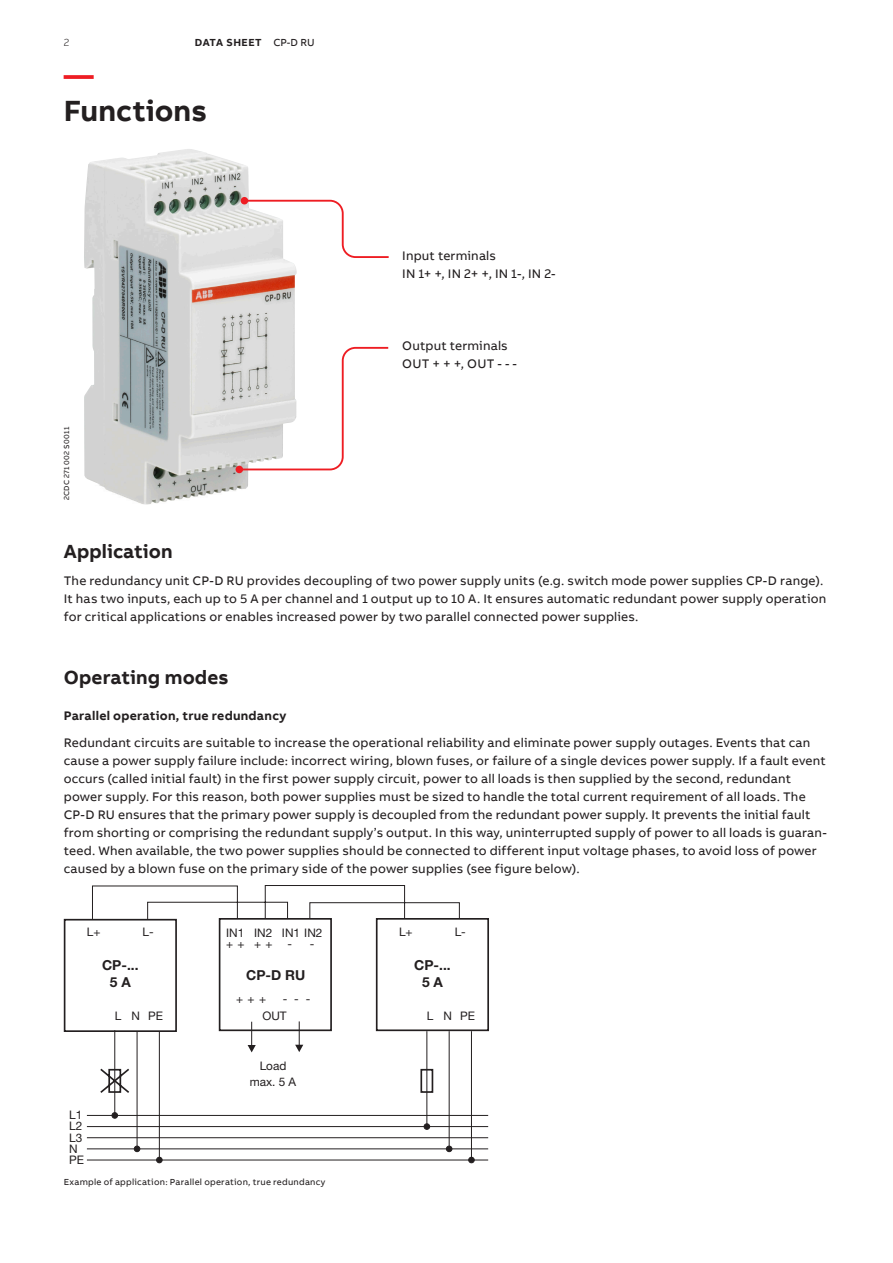
<style>
.page{position:relative;width:893px;height:1263px;background:#fff}
.page>*{position:absolute;margin:0;border:0;box-sizing:border-box;transform-origin:0 0}
.Subheadline_M_20pt_2{font:700 30px "AB Bvoice";color:#231f20}
.Subheadline_M_20pt_2-2{font:700 30px "AB Bvoice";color:#ee1d23}
.Headline_S_13pt_18pt{font:700 19.5px "AB Bvoice";letter-spacing:.005em;color:#231f20}
.t1{font:700 13.8px/16.5px "Helvetica Neue LT";color:#231f20;text-align:center}
.Copytext_8_5pt_12pt{font:12.75px/18px "AB Bvoice";letter-spacing:.015em;color:#231f20}
.Headline_S_13pt_18pt-2{font:700 12.75px "AB Bvoice";letter-spacing:.02em;color:#231f20}
.t2{font:11.85px/11.1px "Helvetica Neue LT";color:#231f20}
.t3{font:700 10.5px "AB Bvoice";letter-spacing:.05em;color:#231f20}
.t4{font:300 10.5px "AB Bvoice";color:#231f20}
.Caption_6pt_8pt{font:9px "AB Bvoice";letter-spacing:.025em;color:#231f20}
.Picture_no_5pt_6pt{font:7.5px "AB Bvoice";letter-spacing:.035em;color:#231f20}
.s1{font-weight:400}
</style>
<div class="page">
<div style="left:64px;top:919px;width:113px;height:113px;border:2px solid #231f20"></div>
<svg style="left:92px;top:885px;width:397px;height:167px"></svg>
<hr style="left:87px;top:1115px;width:401px;height:1px;background:#231f20">
<hr style="left:87px;top:1126px;width:401px;height:1px;background:#231f20">
<hr style="left:87px;top:1137px;width:401px;height:1px;background:#231f20">
<hr style="left:87px;top:1148px;width:401px;height:1px;background:#231f20">
<hr style="left:87px;top:1159px;width:401px;height:1px;background:#231f20">
<div style="left:420px;top:1069px;width:13px;height:24px;border:2px solid #231f20"></div>
<hr style="left:114px;top:1030px;width:1px;height:85px;background:#231f20">
<hr style="left:426px;top:1031px;width:1px;height:95px;background:#231f20">
<hr style="left:137px;top:1031px;width:1px;height:118px;background:#231f20">
<hr style="left:159px;top:1031px;width:1px;height:129px;background:#231f20">
<hr style="left:449px;top:1031px;width:1px;height:118px;background:#231f20">
<hr style="left:471px;top:1031px;width:1px;height:129px;background:#231f20">
<svg style="left:112px;top:1112px;width:6px;height:6px"></svg>
<svg style="left:134px;top:1146px;width:6px;height:6px"></svg>
<div style="left:156px;top:1157px;width:7px;height:6px;border:1px solid #231f20;border-radius:50%"></div>
<svg style="left:446px;top:1146px;width:6px;height:6px"></svg>
<div style="left:468px;top:1157px;width:7px;height:6px;border:1px solid #231f20;border-radius:50%"></div>
<div style="left:424px;top:1123px;width:6px;height:7px;border:1px solid #231f20;border-radius:50%"></div>
<svg style="left:100px;top:1067px;width:29px;height:28px"></svg>
<img style="left:84px;top:149px;width:213px;height:355px">
<svg style="left:243px;top:199px;width:146px;height:60px"></svg>
<div style="left:241px;top:197px;width:7px;height:7px;background:#ee1d23;border-radius:50%"></div>
<svg style="left:237px;top:346px;width:152px;height:125px"></svg>
<div style="left:236px;top:466px;width:7px;height:7px;background:#ee1d23;border-radius:50%"></div>
<p class="t4" style="left:64px;top:37px;width:7px">2</p>
<p class="t3" style="left:195px;top:36px;width:121px">DATA SHEET <span class="s1">CP-D RU</span></p>
<p class="Subheadline_M_20pt_2-2" style="left:64px;top:56px;width:31px">—</p>
<p class="Subheadline_M_20pt_2" style="left:64px;top:92px;width:145px">Functions</p>
<p class="Picture_no_5pt_6pt" style="left:62px;top:500px;width:75px;rotate:-90deg">2CDC 271 002 S0011</p>
<p class="Copytext_8_5pt_12pt" style="left:402px;top:247px;width:95px">Input terminals</p>
<p class="Copytext_8_5pt_12pt" style="left:402px;top:265px;width:155px">IN 1+ +, IN 2+ +, IN 1-, IN 2-</p>
<p class="Copytext_8_5pt_12pt" style="left:402px;top:337px;width:107px">Output terminals</p>
<p class="Copytext_8_5pt_12pt" style="left:402px;top:355px;width:116px">OUT + + +, OUT - - -</p>
<p class="Headline_S_13pt_18pt" style="left:64px;top:539px;width:110px">Application</p>
<p class="Copytext_8_5pt_12pt" style="left:64px;top:571px;width:764px">The redundancy unit CP-D RU provides decoupling of two power supply units (e.g. switch mode power supplies CP-D range).<br>It has two inputs, each up to 5 A per channel and 1 output up to 10 A. It ensures automatic redundant power supply operation for critical applications or enables increased power by two parallel connected power supplies.</p>
<p class="Headline_S_13pt_18pt" style="left:64px;top:665px;width:166px">Operating modes</p>
<p class="Headline_S_13pt_18pt-2" style="left:64px;top:708px;width:224px">Parallel operation, true redundancy</p>
<p class="Copytext_8_5pt_12pt" style="left:64px;top:733px;width:765px">Redundant circuits are suitable to increase the operational reliability and eliminate power supply outages. Events that can cause a power supply failure include: incorrect wiring, blown fuses, or failure of a single devices power supply. If a fault event occurs (called initial fault) in the first power supply circuit, power to all loads is then supplied by the second, redundant power supply. For this reason, both power supplies must be sized to handle the total current requirement of all loads. The CP-D RU ensures that the primary power supply is decoupled from the redundant power supply. It prevents the initial fault from shorting or comprising the redundant supply’s output. In this way, uninterrupted supply of power to all loads is guaran&shy;teed. When available, the two power supplies should be connected to different input voltage phases, to avoid loss of power caused by a blown fuse on the primary side of the power supplies (see figure below).</p>
<p class="t2" style="left:87px;top:926px;width:15px">L+</p>
<p class="t2" style="left:143px;top:926px;width:13px">L-</p>
<p class="t2" style="left:399px;top:926px;width:15px">L+</p>
<p class="t2" style="left:455px;top:926px;width:13px">L-</p>
<p class="t1" style="left:246px;top:967px;width:61px">CP-D RU</p>
<p class="t2" style="left:226px;top:927px;width:48px">IN1 IN2 ++ ++</p>
<p class="t2" style="left:310px;top:927px;width:14px;text-indent:-28px">IN1 IN2 -</p>
<p class="t2" style="left:288px;top:938px;width:6px">-</p>
<p class="t1" style="left:102px;top:956px;width:38px">CP-...<br>5 A</p>
<p class="t1" style="left:414px;top:956px;width:38px">CP-...<br>5 A</p>
<p class="t2" style="left:236px;top:993px;width:32px">+ + +</p>
<p class="t2" style="left:283px;top:993px;width:29px">---</p>
<p class="t2" style="left:115px;top:1010px;width:50px">L NPE</p>
<p class="t2" style="left:427px;top:1010px;width:50px">L NPE</p>
<p class="t2" style="left:262px;top:1010px;width:26px">OUT</p>
<p class="t2" style="left:260px;top:1060px;width:28px">Load</p>
<p class="t2" style="left:69px;top:1109px;width:16px">L1<br>L2<br>L3<br>N<br>PE</p>
<p class="t2" style="left:250px;top:1076px;width:48px">max. 5 A</p>
<p class="Caption_6pt_8pt" style="left:64px;top:1176px;width:263px">Example of application: Parallel operation, true redundancy</p>
</div>
